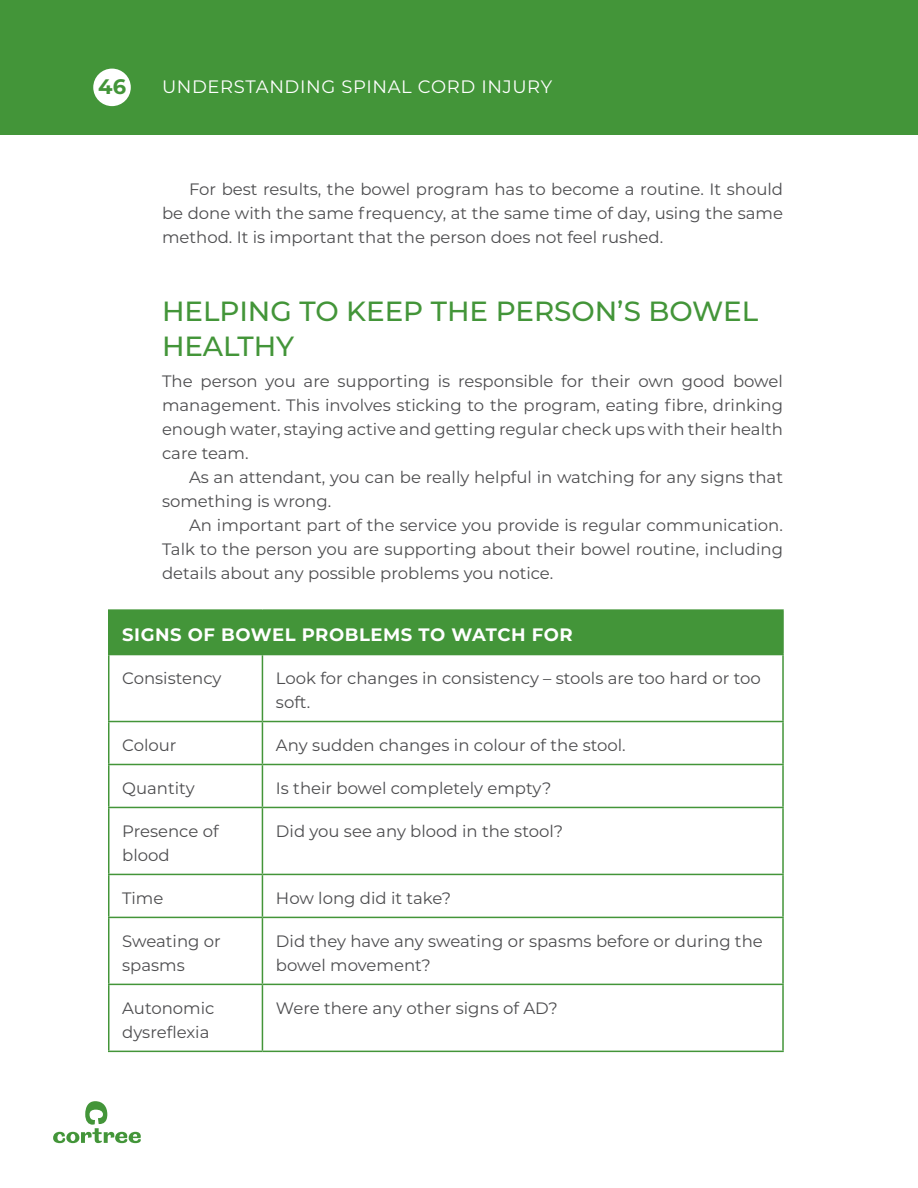
<style>
.page{position:relative;width:918px;height:1188px;background:#fff}
.page>*{position:absolute;margin:0;border:0;box-sizing:border-box;transform-origin:0 0}
.A-head{font:500 27.75px "Montserrat";color:#439539}
.A-head_2nd_line{font:500 27.75px "Montserrat";letter-spacing:-.005em;color:#439539}
.t1{font:700 21px "Montserrat";color:#439539}
.TableHeader{font:700 18px "Montserrat";letter-spacing:.03em;color:#fff}
.t2{font:18px "Montserrat";letter-spacing:.035em;color:#fff}
.indented_text{font:16.5px/24px "Montserrat";color:#4d4d4f;text-align:justify}
.table_text{font:16.5px/24px "Montserrat";color:#4d4d4f}
.text_no_indent{font:16.5px/24px "Montserrat";color:#4d4d4f;text-align:justify}
</style>
<div class="page">
<div style="left:0;top:0;width:918px;height:135px;background:#439539"></div>
<div style="left:93px;top:69px;width:38px;height:37px;background:#fff;border-radius:50%"></div>
<svg style="left:53px;top:1101px;width:88px;height:42px"></svg>
<div style="left:109px;top:610px;width:674px;height:45px;background:#439539"></div>
<hr style="left:108px;top:609px;width:154px;height:2px;background:#439539">
<hr style="left:108px;top:611px;width:2px;height:43px;background:#439539">
<hr style="left:262px;top:609px;width:522px;height:2px;background:#439539">
<hr style="left:782px;top:611px;width:2px;height:43px;background:#439539">
<hr style="left:108px;top:654px;width:154px;height:1px;background:#439539">
<hr style="left:108px;top:655px;width:2px;height:66px;background:#439539">
<hr style="left:262px;top:654px;width:522px;height:1px;background:#439539">
<hr style="left:262px;top:655px;width:1px;height:66px;background:#439539">
<hr style="left:782px;top:655px;width:2px;height:66px;background:#439539">
<hr style="left:108px;top:721px;width:154px;height:1px;background:#439539">
<hr style="left:108px;top:722px;width:2px;height:42px;background:#439539">
<hr style="left:262px;top:721px;width:522px;height:1px;background:#439539">
<hr style="left:262px;top:722px;width:1px;height:42px;background:#439539">
<hr style="left:782px;top:722px;width:2px;height:42px;background:#439539">
<hr style="left:108px;top:764px;width:154px;height:1px;background:#439539">
<hr style="left:108px;top:765px;width:2px;height:42px;background:#439539">
<hr style="left:262px;top:764px;width:522px;height:1px;background:#439539">
<hr style="left:262px;top:765px;width:1px;height:42px;background:#439539">
<hr style="left:782px;top:765px;width:2px;height:42px;background:#439539">
<hr style="left:108px;top:807px;width:154px;height:1px;background:#439539">
<hr style="left:108px;top:808px;width:2px;height:66px;background:#439539">
<hr style="left:262px;top:807px;width:522px;height:1px;background:#439539">
<hr style="left:262px;top:808px;width:1px;height:66px;background:#439539">
<hr style="left:782px;top:808px;width:2px;height:66px;background:#439539">
<hr style="left:108px;top:874px;width:154px;height:1px;background:#439539">
<hr style="left:108px;top:875px;width:2px;height:42px;background:#439539">
<hr style="left:262px;top:874px;width:522px;height:1px;background:#439539">
<hr style="left:262px;top:875px;width:1px;height:42px;background:#439539">
<hr style="left:782px;top:875px;width:2px;height:42px;background:#439539">
<hr style="left:108px;top:917px;width:154px;height:1px;background:#439539">
<hr style="left:108px;top:918px;width:2px;height:66px;background:#439539">
<hr style="left:262px;top:917px;width:522px;height:1px;background:#439539">
<hr style="left:262px;top:918px;width:1px;height:66px;background:#439539">
<hr style="left:782px;top:918px;width:2px;height:66px;background:#439539">
<hr style="left:108px;top:984px;width:154px;height:1px;background:#439539">
<hr style="left:108px;top:985px;width:2px;height:66px;background:#439539">
<hr style="left:262px;top:984px;width:522px;height:1px;background:#439539">
<hr style="left:262px;top:985px;width:1px;height:66px;background:#439539">
<hr style="left:782px;top:985px;width:2px;height:66px;background:#439539">
<hr style="left:108px;top:1051px;width:154px;height:1px;background:#439539">
<hr style="left:262px;top:1051px;width:522px;height:1px;background:#439539">
<p class="t1" style="left:98px;top:72px;width:29px">46</p>
<p class="t2" style="left:162px;top:74px;width:392px">UNDERSTANDING SPINAL CORD INJURY</p>
<p class="indented_text" style="left:162px;top:177px;width:623px;text-indent:27px">For best results, the bowel program has to become a routine. It should be done with the same frequency, at the same time of day, using the same method. It is important that the person does not feel rushed.</p>
<h2 class="A-head" style="left:162px;top:292px;width:598px">HELPING TO KEEP THE PERSON’S BOWEL</h2>
<h2 class="A-head_2nd_line" style="left:162px;top:327px;width:134px">HEALTHY</h2>
<p class="text_no_indent" style="left:162px;top:369px;width:623px">The person you are supporting is responsible for their own good bowel management. This involves sticking to the program, eating fibre, drinking enough water, staying active and getting regular check ups with their health care team.</p>
<p class="indented_text" style="left:162px;top:465px;width:623px;text-indent:27px">As an attendant, you can be really helpful in watching for any signs that something is wrong.</p>
<p class="indented_text" style="left:162px;top:513px;width:623px;text-indent:27px">An important part of the service you provide is regular communication.<br>Talk to the person you are supporting about their bowel routine, including details about any possible problems you notice.</p>
<h2 class="TableHeader" style="left:122px;top:622px;width:452px">SIGNS OF BOWEL PROBLEMS TO WATCH FOR</h2>
<p class="table_text" style="left:122px;top:666px;width:101px">Consistency</p>
<p class="table_text" style="left:276px;top:666px;width:486px">Look for changes in consistency – stools are too hard or too soft.</p>
<p class="table_text" style="left:122px;top:733px;width:56px">Colour</p>
<p class="table_text" style="left:276px;top:733px;width:351px">Any sudden changes in colour of the stool.</p>
<p class="table_text" style="left:122px;top:776px;width:74px">Quantity</p>
<p class="table_text" style="left:276px;top:776px;width:277px">Is their bowel completely empty?</p>
<p class="table_text" style="left:122px;top:818px;width:98px">Presence of blood</p>
<p class="table_text" style="left:276px;top:818px;width:289px">Did you see any blood in the stool?</p>
<p class="table_text" style="left:122px;top:885px;width:43px">Time</p>
<p class="table_text" style="left:276px;top:885px;width:177px">How long did it take?</p>
<p class="table_text" style="left:122px;top:928px;width:100px">Sweating or spasms</p>
<p class="table_text" style="left:276px;top:928px;width:488px">Did they have any sweating or spasms before or during the bowel movement?</p>
<p class="table_text" style="left:122px;top:995px;width:94px">Autonomic dysreflexia</p>
<p class="table_text" style="left:276px;top:995px;width:283px">Were there any other signs of AD?</p>
</div>
